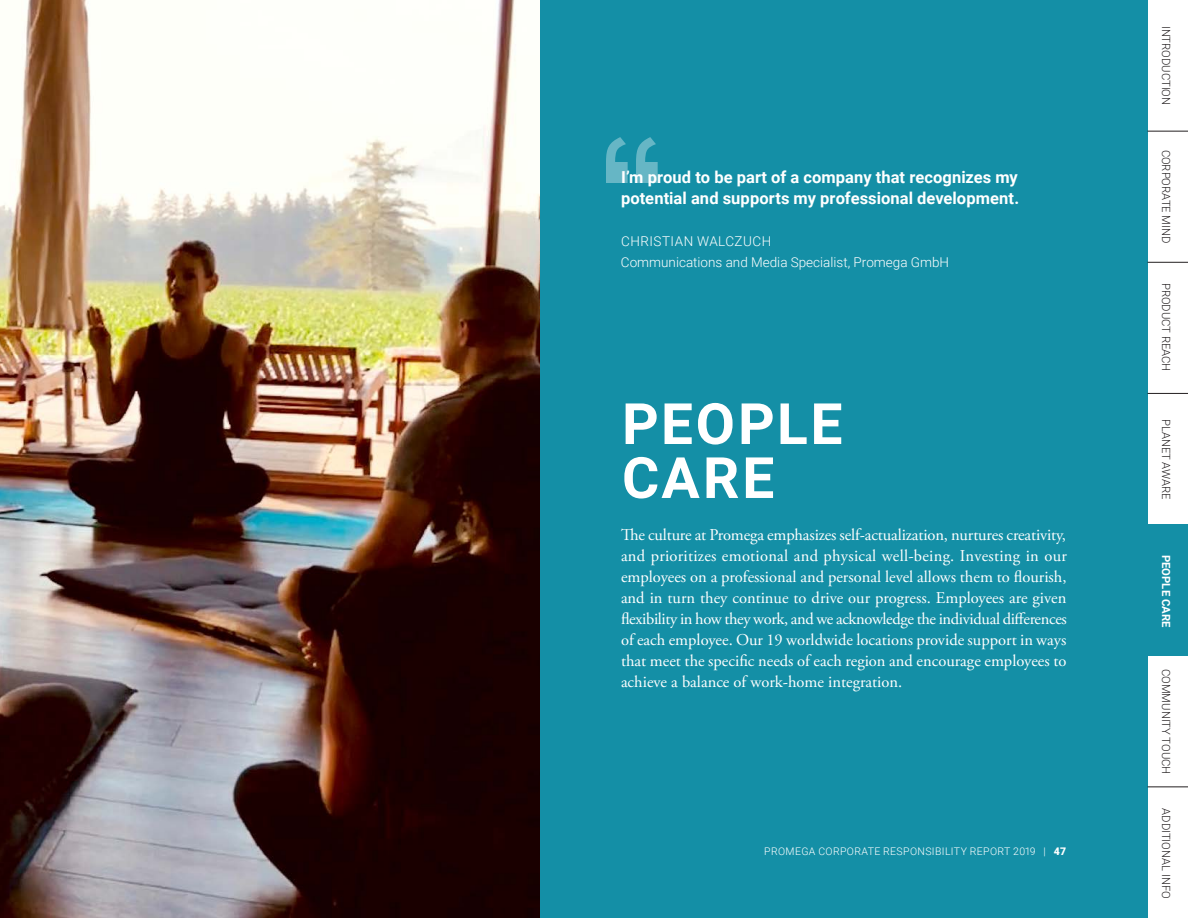
<style>
.page{position:relative;width:1188px;height:918px;background:#fff}
.page>*{position:absolute;margin:0;border:0;box-sizing:border-box;transform-origin:0 0}
.Chapter_Header_NEW{font:700 57px "Roboto";letter-spacing:.045em;color:#fff}
.Body{font:16.5px/21px "Adobe Garamond Pro";color:#fff;text-align:justify}
.Chapter_Quote{font:700 16.5px/21px "Roboto";letter-spacing:.005em;color:#fff}
.Chapter_Quote_Title{font:300 13.5px "Roboto";color:#fff}
.Chapter_Quote_Name{font:300 13.5px "Roboto";letter-spacing:.035em;color:#fff}
.t1{font:300 11.25px "Roboto";color:#231f20}
.t2{font:700 11.25px "Roboto";color:#fff}
.Page_Number{font:300 10.5px "Roboto";letter-spacing:.035em;color:#fff}
.s1{font-weight:900}
</style>
<div class="page">
<img style="left:0;top:0;width:540px;height:918px">
<div style="left:540px;top:0;width:608px;height:918px;background:#148fa6"></div>
<svg style="left:606px;top:137px;width:52px;height:46px"></svg>
<div style="left:1148px;top:525px;width:40px;height:131px;background:#148fa6"></div>
<hr style="left:1148px;top:131px;width:40px;height:1px;background:#231f20">
<hr style="left:1148px;top:262px;width:40px;height:1px;background:#231f20">
<hr style="left:1148px;top:393px;width:40px;height:1px;background:#231f20">
<hr style="left:1148px;top:787px;width:40px;height:1px;background:#231f20">
<p class="Chapter_Quote" style="left:621px;top:166px;width:400px">I’m proud to be part of a company that recognizes my potential and supports my professional development.</p>
<p class="Chapter_Quote_Name" style="left:621px;top:232px;width:152px">CHRISTIAN WALCZUCH</p>
<p class="Chapter_Quote_Title" style="left:621px;top:253px;width:330px">Communications and Media Specialist, Promega GmbH</p>
<p class="Chapter_Header_NEW" style="left:622px;top:384px;width:222px">PEOPLE</p>
<p class="Chapter_Header_NEW" style="left:622px;top:438px;width:154px">CARE</p>
<p class="Body" style="left:621px;top:525px;width:447px">The culture at Promega emphasizes self-actualization, nurtures creativity, and prioritizes emotional and physical well-being. Investing in our employees on a professional and personal level allows them to flourish, and in turn they continue to drive our progress. Employees are given flexibility in how they work, and we acknowledge the individual differences of each employee. Our 19 worldwide locations provide support in ways that meet the specific needs of each region and encourage employees to achieve a balance of work-home integration.</p>
<p class="Page_Number" style="left:764px;top:844px;width:304px">PROMEGA CORPORATE RESPONSIBILITY REPORT 2019 | <span class="s1">47</span></p>
<p class="t1" style="left:1174px;top:26px;width:81px;rotate:90deg">INTRODUCTION</p>
<p class="t1" style="left:1174px;top:150px;width:95px;rotate:90deg">CORPORATE MIND</p>
<p class="t1" style="left:1174px;top:283px;width:90px;rotate:90deg">PRODUCT REACH</p>
<p class="t1" style="left:1174px;top:419px;width:82px;rotate:90deg">PLANET AWARE</p>
<p class="t2" style="left:1174px;top:555px;width:74px;rotate:90deg">PEOPLE CARE</p>
<p class="t1" style="left:1174px;top:669px;width:107px;rotate:90deg">COMMUNITY TOUCH</p>
<p class="t1" style="left:1174px;top:808px;width:92px;rotate:90deg">ADDITIONAL INFO</p>
</div>
